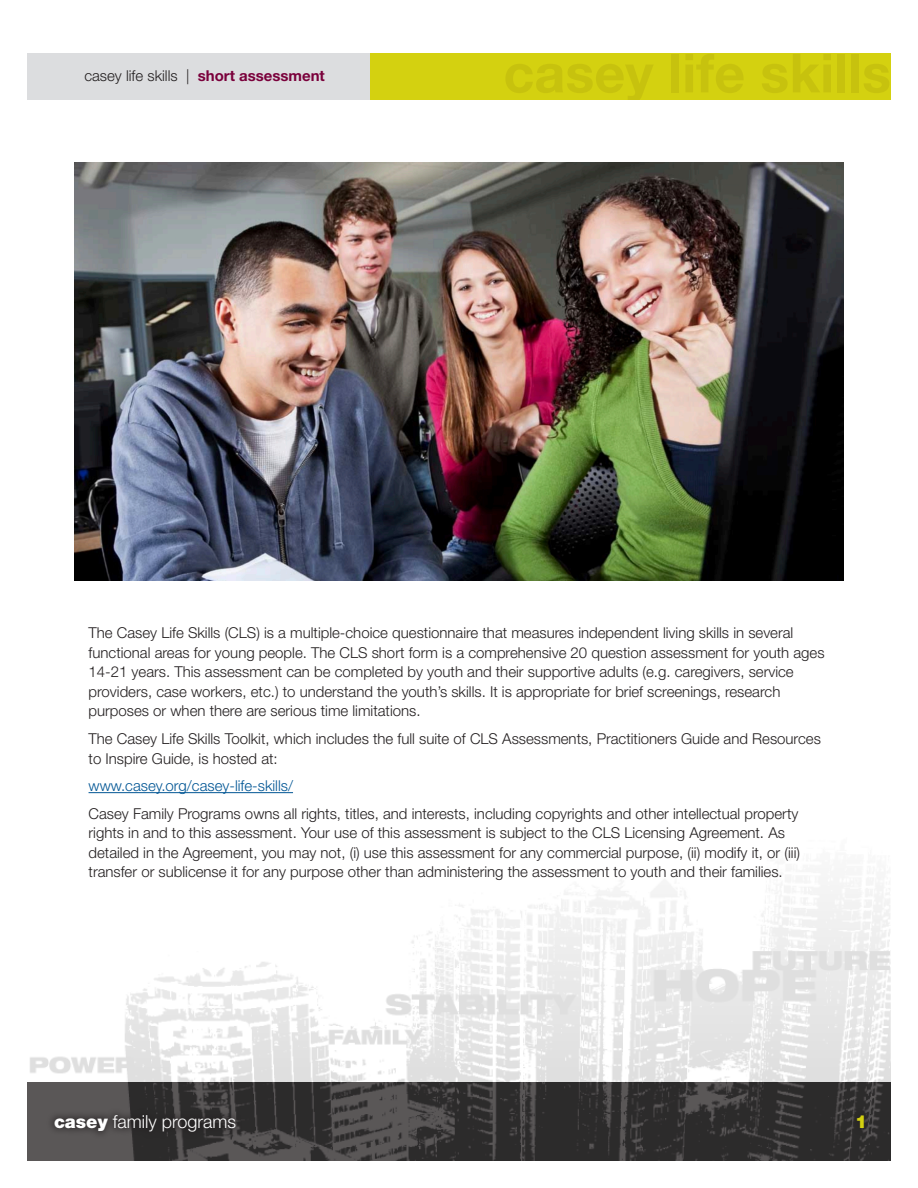
<style>
.page{position:relative;width:918px;height:1188px;background:#fff}
.page>*{position:absolute;margin:0;border:0;box-sizing:border-box;transform-origin:0 0}
.t1{font:300 18px "Helvetica Neue LT Std";color:#fff}
.t2{font:900 18px "Helvetica Neue LT Std";color:#d4d110}
.PP_Body{font:300 15px/19.5px "Helvetica Neue LT Std";color:#231f20}
.PP_Body-2{font:300 15px "Helvetica Neue LT Std";color:#005594}
.s1{font-weight:700;color:#7a003b}
.s2{font-weight:900}
</style>
<div class="page">
<img style="left:30px;top:885px;width:861px;height:197px">
<svg style="left:27px;top:1082px;width:864px;height:79px;background:#3b3939"></svg>
<div style="left:46px;top:1107px;width:197px;height:33px;background:#231f20;opacity:.75"></div>
<div style="left:849px;top:1107px;width:23px;height:29px;background:#231f20;opacity:.75"></div>
<div style="left:27px;top:53px;width:343px;height:46px;background:#dcdddf"></div>
<div style="left:370px;top:53px;width:521px;height:46px;background:#d4d110"></div>
<hr style="left:89px;top:792px;width:204px;height:1px;background:#005594">
<img style="left:74px;top:162px;width:770px;height:418px">
<p class="PP_Body" style="left:84px;top:66px;width:242px">casey life skills | <span class="s1">short assessment</span></p>
<p class="PP_Body" style="left:89px;top:623px;width:738px">The Casey Life Skills (CLS) is a multiple-choice questionnaire that measures independent living skills in several functional areas for young people. The CLS short form is a comprehensive 20 question assessment for youth ages 14-21 years. This assessment can be completed by youth and their supportive adults (e.g. caregivers, service providers, case workers, etc.) to understand the youth’s skills. It is appropriate for brief screenings, research purposes or when there are serious time limitations.</p>
<p class="PP_Body" style="left:89px;top:729px;width:734px">The Casey Life Skills Toolkit, which includes the full suite of CLS Assessments, Practitioners Guide and Resources to Inspire Guide, is hosted at:</p>
<p class="PP_Body-2" style="left:89px;top:777px;width:206px">www.casey.org/casey-life-skills/</p>
<p class="PP_Body" style="left:89px;top:803px;width:713px">Casey Family Programs owns all rights, titles, and interests, including copyrights and other intellectual property rights in and to this assessment. Your use of this assessment is subject to the CLS Licensing Agreement. As detailed in the Agreement, you may not, (i) use this assessment for any commercial purpose, (ii) modify it, or (iii) transfer or sublicense it for any purpose other than administering the assessment to youth and their families.</p>
<p class="t1" style="left:54px;top:1111px;width:184px"><span class="s2">casey</span> family programs</p>
<p class="t2" style="left:855px;top:1111px;width:14px">1</p>
</div>
